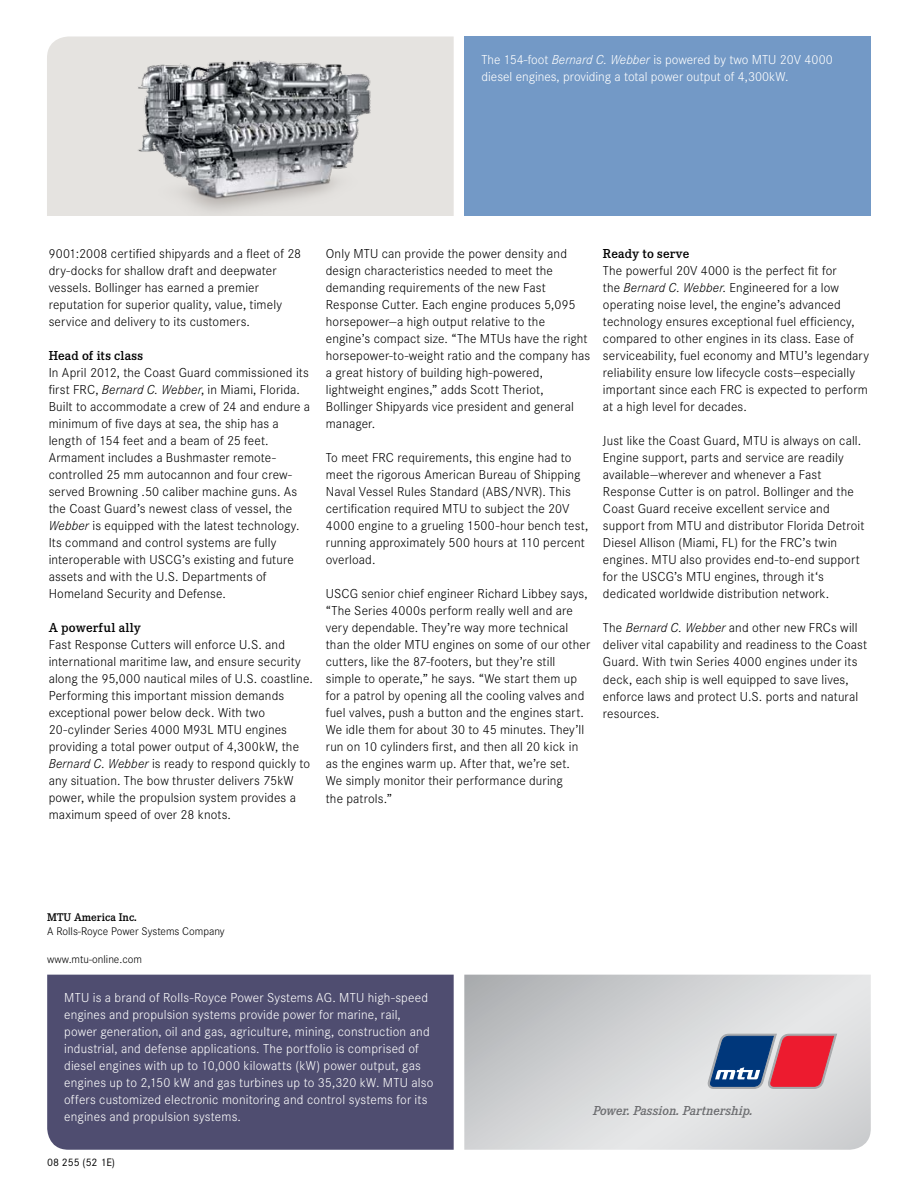
<style>
.page{position:relative;width:918px;height:1188px;background:#fff}
.page>*{position:absolute;margin:0;border:0;box-sizing:border-box;transform-origin:0 0}
.t1{font:300 13.5px/17px "Corporate S";letter-spacing:.01em;color:#000}
.t2{font:300 13.5px/17px "Corporate S";letter-spacing:.01em;color:#fff}
.t3{font:600 13.5px "Corporate E";letter-spacing:.01em;color:#000}
.t4{font:italic 600 13.5px "Corporate E";color:#6d6e71}
.t5{font:300 11.55px "Corporate S";color:#000}
.t6{font:600 11.55px "Corporate E";color:#000}
.t7{font:11.25px "Corporate S";letter-spacing:-.005em;color:#000}
.s1{font-style:italic}
</style>
<div class="page">
<svg style="left:464px;top:975px;width:407px;height:175px;background:#d3d4d6"></svg>
<div style="left:47px;top:36px;width:407px;height:180px;background:#e5e3e0"></div>
<img style="left:99px;top:41px;width:310px;height:175px">
<div style="left:464px;top:37px;width:407px;height:179px;background:#7399c6"></div>
<svg style="left:708px;top:1034px;width:129px;height:55px;background:#965c7a"></svg>
<div style="left:47px;top:975px;width:407px;height:175px;background:#4f4d70"></div>
<p class="t2" style="left:482px;top:51px;width:353px">The 154-foot <span class="s1">Bernard C. Webber</span> is powered by two MTU 20V 4000 diesel engines, providing a total power output of 4,300kW.</p>
<p class="t1" style="left:49px;top:245px;width:254px">9001:2008 certified shipyards and a fleet of 28 dry-docks for shallow draft and deepwater vessels. Bollinger has earned a premier reputation for superior quality, value, timely service and delivery to its customers.</p>
<p class="t3" style="left:49px;top:348px;width:96px">Head of its class</p>
<p class="t1" style="left:49px;top:364px;width:263px">In April 2012, the Coast Guard commissioned its first FRC, <span class="s1">Bernard C. Webber</span>, in Miami, Florida.<br>Built to accommodate a crew of 24 and endure a minimum of five days at sea, the ship has a length of 154 feet and a beam of 25 feet.<br>Armament includes a Bushmaster remote&shy;controlled 25 mm autocannon and four crew&shy;served Browning .50 caliber machine guns. As the Coast Guard’s newest class of vessel, the <span class="s1">Webber</span> is equipped with the latest technology.<br>Its command and control systems are fully interoperable with USCG’s existing and future assets and with the U.S. Departments of Homeland Security and Defense.</p>
<p class="t3" style="left:49px;top:620px;width:94px">A powerful ally</p>
<p class="t1" style="left:49px;top:637px;width:266px">Fast Response Cutters will enforce U.S. and international maritime law, and ensure security along the 95,000 nautical miles of U.S. coastline.<br>Performing this important mission demands exceptional power below deck. With two 20-cylinder Series 4000 M93L MTU engines providing a total power output of 4,300kW, the <span class="s1">Bernard C. Webber</span> is ready to respond quickly to any situation. The bow thruster delivers 75kW power, while the propulsion system provides a maximum speed of over 28 knots.</p>
<p class="t1" style="left:326px;top:245px;width:266px">Only MTU can provide the power density and design characteristics needed to meet the demanding requirements of the new Fast Response Cutter. Each engine produces 5,095 horsepower—a high output relative to the engine’s compact size. “The MTUs have the right horsepower-to-weight ratio and the company has a great history of building high-powered, lightweight engines,” adds Scott Theriot, Bollinger Shipyards vice president and general manager.</p>
<p class="t1" style="left:326px;top:449px;width:264px">To meet FRC requirements, this engine had to meet the rigorous American Bureau of Shipping Naval Vessel Rules Standard (ABS/NVR). This certification required MTU to subject the 20V 4000 engine to a grueling 1500-hour bench test, running approximately 500 hours at 110 percent overload.</p>
<p class="t1" style="left:326px;top:586px;width:266px">USCG senior chief engineer Richard Libbey says, “The Series 4000s perform really well and are very dependable. They’re way more technical than the older MTU engines on some of our other cutters, like the 87-footers, but they’re still simple to operate,” he says. “We start them up for a patrol by opening all the cooling valves and fuel valves, push a button and the engines start.<br>We idle them for about 30 to 45 minutes. They’ll run on 10 cylinders first, and then all 20 kick in as the engines warm up. After that, we’re set.<br>We simply monitor their performance during<br>the patrols.”</p>
<p class="t3" style="left:603px;top:246px;width:88px">Ready to serve</p>
<p class="t1" style="left:603px;top:262px;width:268px">The powerful 20V 4000 is the perfect fit for<br>the <span class="s1">Bernard C. Webber</span>. Engineered for a low operating noise level, the engine’s advanced technology ensures exceptional fuel efficiency, compared to other engines in its class. Ease of serviceability, fuel economy and MTU’s legendary reliability ensure low lifecycle costs—especially important since each FRC is expected to perform at a high level for decades.</p>
<p class="t1" style="left:603px;top:433px;width:263px">Just like the Coast Guard, MTU is always on call.<br>Engine support, parts and service are readily available—wherever and whenever a Fast Response Cutter is on patrol. Bollinger and the Coast Guard receive excellent service and support from MTU and distributor Florida Detroit Diesel Allison (Miami, FL) for the FRC’s twin engines. MTU also provides end-to-end support for the USCG’s MTU engines, through it‘s dedicated worldwide distribution network.</p>
<p class="t1" style="left:603px;top:620px;width:266px">The <span class="s1">Bernard C. Webber</span> and other new FRCs will deliver vital capability and readiness to the Coast Guard. With twin Series 4000 engines under its deck, each ship is well equipped to save lives, enforce laws and protect U.S. ports and natural resources.</p>
<p class="t6" style="left:47px;top:910px;width:91px">MTU America Inc.</p>
<p class="t5" style="left:47px;top:925px;width:179px">A Rolls-Royce Power Systems Company</p>
<p class="t5" style="left:47px;top:953px;width:96px">www.mtu-online.com</p>
<p class="t2" style="left:64px;top:989px;width:371px">MTU is a brand of Rolls-Royce Power Systems AG. MTU high-speed engines and propulsion systems provide power for marine, rail, power generation, oil and gas, agriculture, mining, construction and industrial, and defense applications. The portfolio is comprised of diesel engines with up to 10,000 kilowatts (kW) power output, gas engines up to 2,150 kW and gas turbines up to 35,320 kW. MTU also offers customized electronic monitoring and control systems for its engines and propulsion systems.</p>
<p class="t7" style="left:47px;top:1155px;width:69px">08 255 (52 1E)</p>
<p class="t4" style="left:593px;top:1103px;width:161px">Power. Passion. Partnership.</p>
</div>
